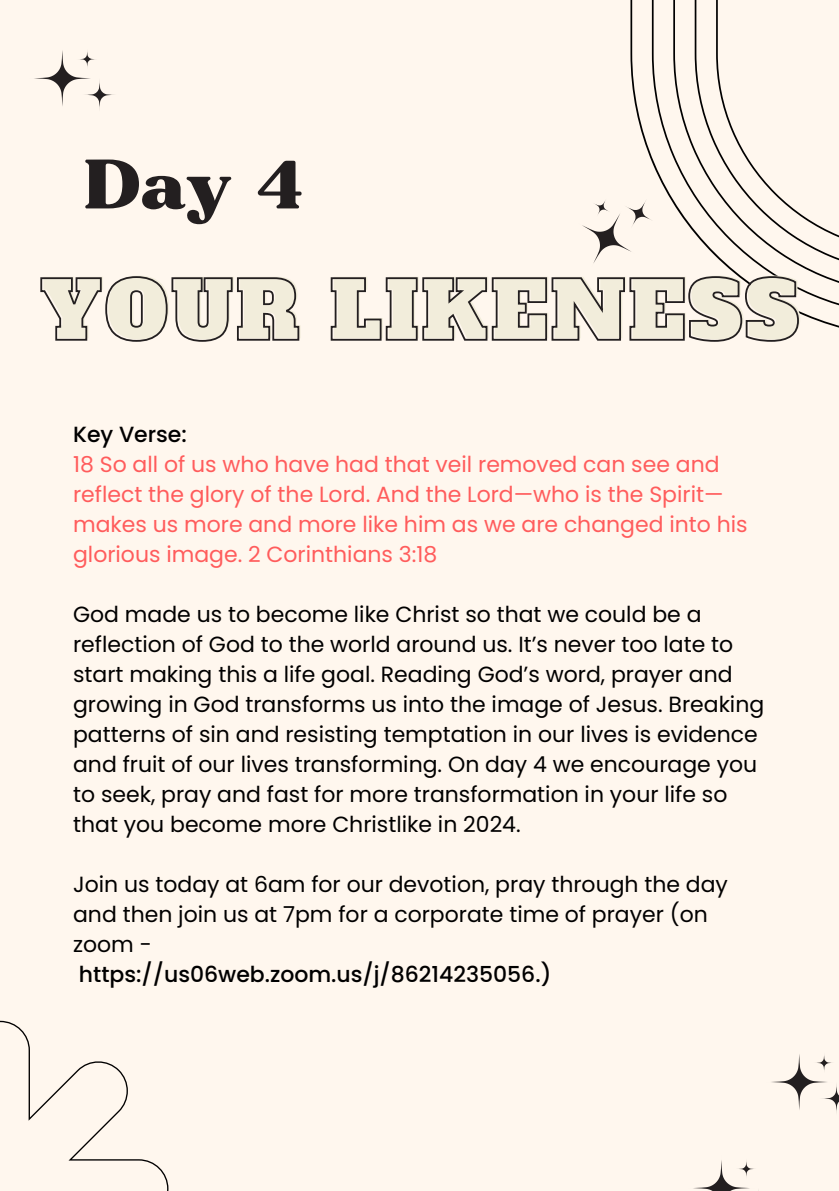
<style>
.page{position:relative;width:839px;height:1191px;background:#fff}
.page>*{position:absolute;margin:0;border:0;box-sizing:border-box;transform-origin:0 0}
.t1{font:67.6px "Bugaki";color:#231f20}
.t2{font:22px/30px "Poppins";color:#000}
.t3{font:22px/30px "Poppins";color:#ff5c5c}
.t4{font:500 22px "Poppins";color:#000}
</style>
<div class="page">
<div style="left:0;top:0;width:838px;height:1191px;background:#fff7ee"></div>
<svg style="left:630px;top:0;width:208px;height:328px"></svg>
<svg style="left:652px;top:0;width:186px;height:317px"></svg>
<svg style="left:673px;top:0;width:165px;height:295px"></svg>
<svg style="left:694px;top:0;width:144px;height:274px"></svg>
<svg style="left:0;top:1021px;width:168px;height:170px"></svg>
<svg style="left:34px;top:50px;width:80px;height:59px"></svg>
<svg style="left:771px;top:1054px;width:67px;height:59px"></svg>
<svg style="left:693px;top:1160px;width:66px;height:31px"></svg>
<svg style="left:582px;top:191px;width:79px;height:84px"></svg>
<svg style="left:40px;top:275px;width:759px;height:67px"></svg>
<p class="t1" style="left:84px;top:143px;width:221px">Day 4</p>
<p class="t4" style="left:73px;top:419px;width:115px">Key Verse:</p>
<h2 class="t3" style="left:73px;top:450px;width:676px">18 So all of us who have had that veil removed can see and reflect the glory of the Lord. And the Lord—who is the Spirit— makes us more and more like him as we are changed into his glorious image. 2 Corinthians 3:18</h2>
<p class="t2" style="left:73px;top:600px;width:692px">God made us to become like Christ so that we could be a reflection of God to the world around us. It’s never too late to start making this a life goal. Reading God’s word, prayer and growing in God transforms us into the image of Jesus. Breaking patterns of sin and resisting temptation in our lives is evidence and fruit of our lives transforming. On day 4 we encourage you to seek, pray and fast for more transformation in your life so that you become more Christlike in 2024.</p>
<p class="t2" style="left:73px;top:870px;width:656px">Join us today at 6am for our devotion, pray through the day and then join us at 7pm for a corporate time of prayer (on zoom -</p>
<p class="t4" style="left:79px;top:959px;width:474px">https://us06web.zoom.us/j/86214235056.)</p>
</div>
